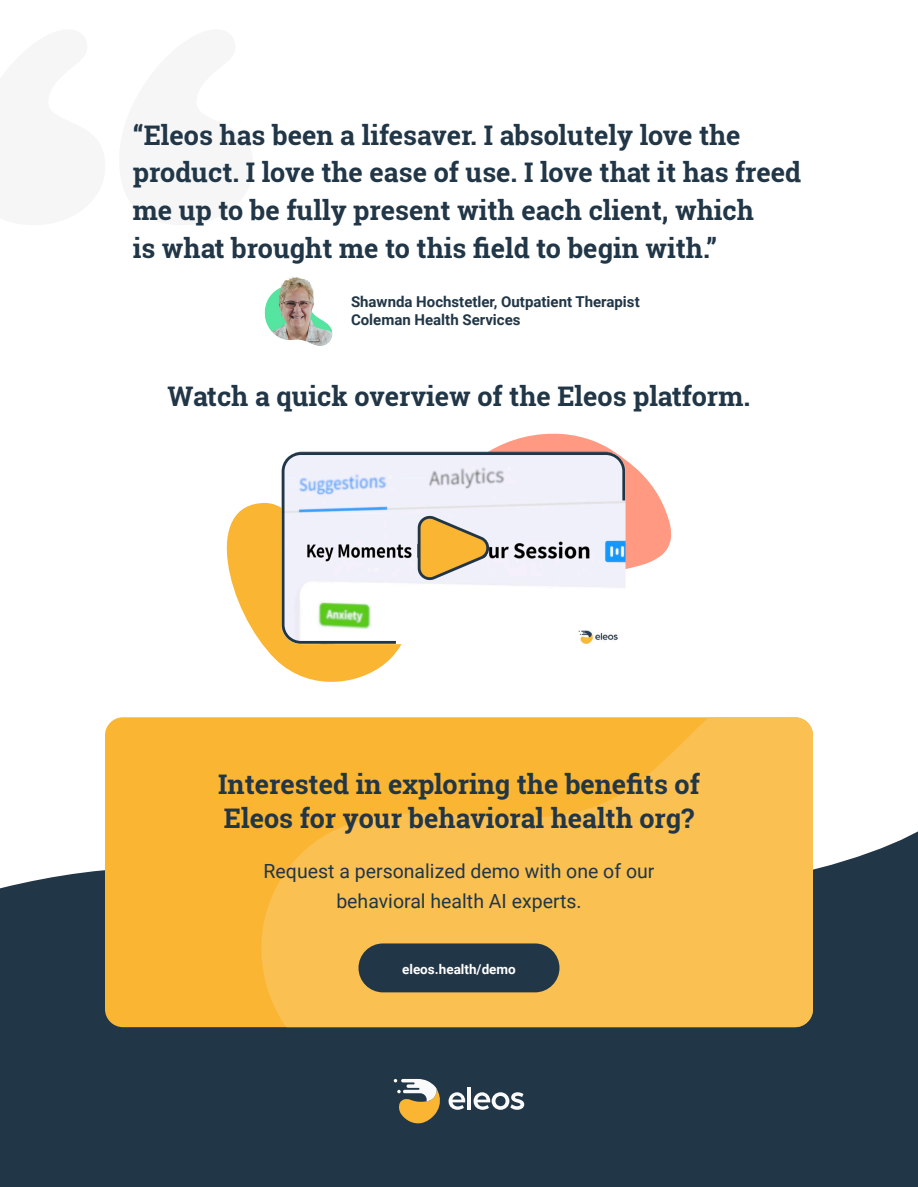
<style>
.page{position:relative;width:918px;height:1187px;background:#fff}
.page>*{position:absolute;margin:0;border:0;box-sizing:border-box;transform-origin:0 0}
.Paragraph{font:700 27px/37.5px "Roboto Slab";color:#213647}
.Paragraph-2{font:19.5px/30px "Roboto";color:#213647;text-align:center}
.Paragraph-3{font:700 15px/18px "Roboto";color:#213647}
.t1{font:700 13.5px "Roboto";color:#fff}
</style>
<div class="page">
<div style="left:0;top:953px;width:918px;height:233px;background:#213647"></div>
<svg style="left:449px;top:1092px;width:16px;height:17px"></svg>
<hr style="left:468px;top:1087px;width:3px;height:22px;background:#fafafa">
<svg style="left:474px;top:1092px;width:50px;height:17px"></svg>
<svg style="left:394px;top:1079px;width:46px;height:45px"></svg>
<svg style="left:0;top:831px;width:918px;height:122px;fill:#213647"></svg>
<svg style="left:489px;top:433px;width:182px;height:136px;fill:#ff9982"></svg>
<svg style="left:226px;top:503px;width:175px;height:179px"></svg>
<svg style="left:280px;top:451px;width:347px;height:194px"></svg>
<div style="left:105px;top:717px;width:708px;height:310px;background:#fab533;border-radius:18px"></div>
<svg style="left:256px;top:717px;width:557px;height:310px;fill:#fbc052"></svg>
<div style="left:359px;top:943px;width:201px;height:49px;background:#213647;border-radius:24px"></div>
<img style="left:264px;top:276px;width:69px;height:70px">
<p class="Paragraph" style="left:133px;top:116px;width:670px">“Eleos has been a lifesaver. I absolutely love the product. I love the ease of use. I love that it has freed me up to be fully present with each client, which<br>is what brought me to this field to begin with.”</p>
<p class="Paragraph-3" style="left:351px;top:292px;width:290px">Shawnda Hochstetler, Outpatient Therapist<br>Coleman Health Services</p>
<p class="Paragraph" style="left:168px;top:377px;width:584px">Watch a quick overview of the Eleos platform.</p>
<p class="Paragraph" style="left:218px;top:766px;width:483px;line-height:34.5px">Interested in exploring the benefits of<br>Eleos for your behavioral health org?</p>
<p class="Paragraph-2" style="left:264px;top:855px;width:392px">Request a personalized demo with one of our behavioral health AI experts.</p>
<p class="t1" style="left:402px;top:959px;width:115px">eleos.health/demo</p>
</div>
